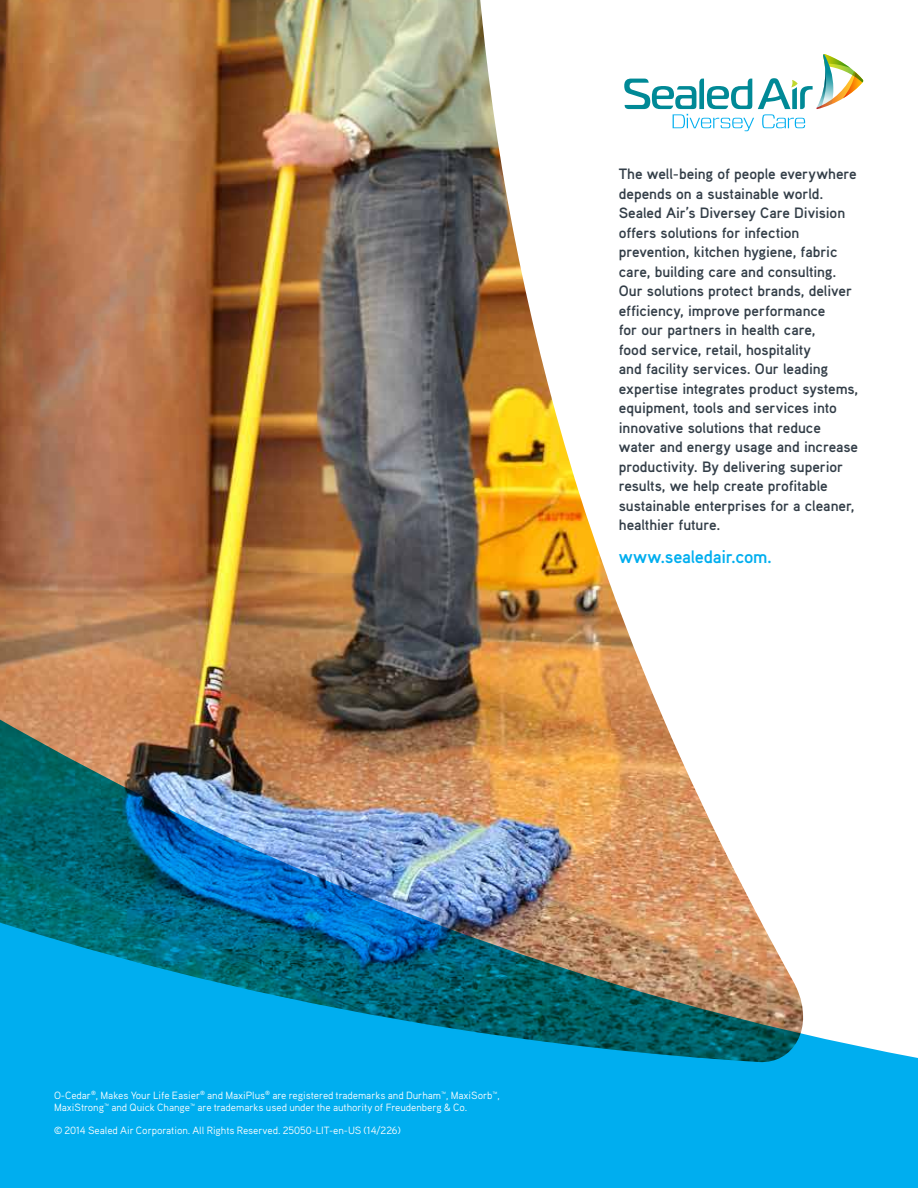
<style>
.page{position:relative;width:918px;height:1188px;background:#fff}
.page>*{position:absolute;margin:0;border:0;box-sizing:border-box;transform-origin:0 0}
.t1{font:700 18px "Aaux Pro OT";letter-spacing:-.01em;color:#00aeef}
.t2{font:700 15px/19.5px "Aaux Pro OT";letter-spacing:-.005em;color:#333e48}
.t3{font:10.5px/12.6px "Aaux Pro OT";letter-spacing:-.005em;color:#fff}
</style>
<div class="page">
<img style="left:0;top:0;width:748px;height:712px">
<img style="left:0;top:712px;width:918px;height:476px">
<svg style="left:624px;top:54px;width:239px;height:77px"></svg>
<p class="t2" style="left:619px;top:164px;width:241px">The well-being of people everywhere depends on a sustainable world.<br>Sealed Air’s Diversey Care Division offers solutions for infection prevention, kitchen hygiene, fabric care, building care and consulting.<br>Our solutions protect brands, deliver efficiency, improve performance<br>for our partners in health care,<br>food service, retail, hospitality<br>and facility services. Our leading expertise integrates product systems, equipment, tools and services into innovative solutions that reduce water and energy usage and increase productivity. By delivering superior results, we help create profitable sustainable enterprises for a cleaner, healthier future.</p>
<p class="t1" style="left:619px;top:545px;width:155px">www.sealedair.com.</p>
<p class="t3" style="left:54px;top:1088px;width:447px">O-Cedar<sup>®</sup>, Makes Your Life Easier<sup>®</sup> and MaxiPlus<sup>®</sup> are registered trademarks and Durham™, MaxiSorb™,<br>MaxiStrong™ and Quick Change™ are trademarks used under the authority of Freudenberg &amp; Co.</p>
<p class="t3" style="left:54px;top:1124px;width:348px">© 2014 Sealed Air Corporation. All Rights Reserved. 25050-LIT-en-US (14/226)</p>
</div>
